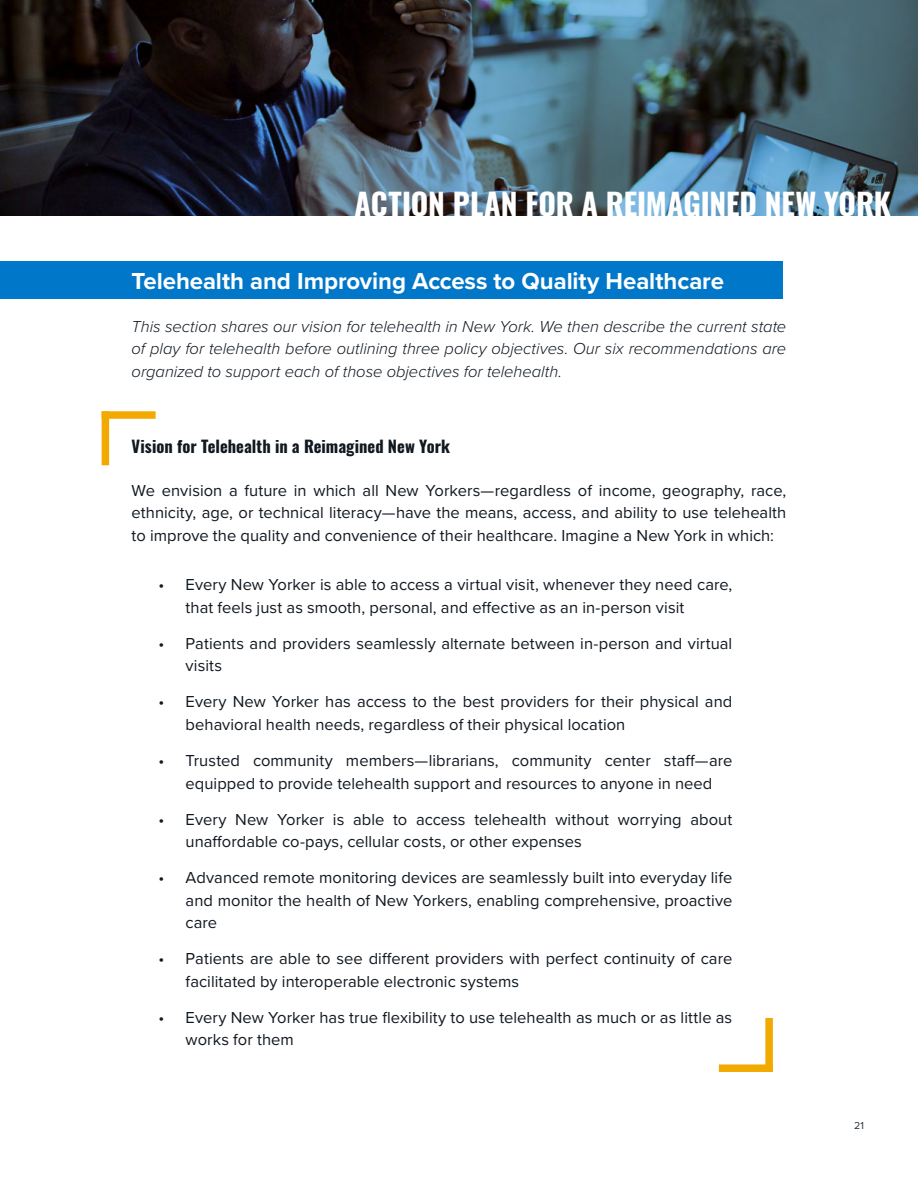
<style>
.page{position:relative;width:918px;height:1188px;background:#fff}
.page>*{position:absolute;margin:0;border:0;box-sizing:border-box;transform-origin:0 0}
.t1{font:700 30px "Oswald";letter-spacing:-.005em;color:#fff}
.t2{font:700 24px "Proxima Nova";letter-spacing:-.005em;color:#fff}
.t3{font:16.5px/22.5px "Proxima Nova";letter-spacing:.005em;color:#101820}
.t4{font:italic 300 16.5px/22.5px "Proxima Nova";color:#101820;text-align:justify}
.t5{font:700 16.5px "Oswald";color:#101820}
.t6{font:10.5px "Proxima Nova";color:#263238}
</style>
<div class="page">
<div style="left:0;top:261px;width:783px;height:37px;background:#0077c8"></div>
<img style="left:0;top:0;width:918px;height:216px">
<div style="left:102px;top:411px;width:54px;height:8px;background:#f2a900"></div>
<div style="left:102px;top:411px;width:7px;height:54px;background:#f2a900"></div>
<div style="left:719px;top:1064px;width:54px;height:8px;background:#f2a900"></div>
<div style="left:765px;top:1018px;width:8px;height:54px;background:#f2a900"></div>
<h1 class="t1" style="left:355px;top:188px;width:538px">ACTION PLAN FOR A REIMAGINED NEW YORK</h1>
<h2 class="t2" style="left:132px;top:263px;width:594px">Telehealth and Improving Access to Quality Healthcare</h2>
<p class="t4" style="left:132px;top:314px;width:656px">This section shares our vision for telehealth in New York. We then describe the current state of play for telehealth before outlining three policy objectives. Our six recommendations are organized to support each of those objectives for telehealth.</p>
<p class="t5" style="left:132px;top:438px;width:320px">Vision for Telehealth in a Reimagined New York</p>
<p class="t3" style="left:132px;top:478px;width:656px;text-align:justify">We envision a future in which all New Yorkers—regardless of income, geography, race, ethnicity, age, or technical literacy—have the means, access, and ability to use telehealth to improve the quality and convenience of their healthcare. Imagine a New York in which:</p>
<p class="t3" style="left:186px;top:573px;width:548px;text-indent:-27px">• Every New Yorker is able to access a virtual visit, whenever they need care, that feels just as smooth, personal, and effective as an in-person visit</p>
<p class="t3" style="left:186px;top:632px;width:548px;text-indent:-27px">• Patients and providers seamlessly alternate between in-person and virtual visits</p>
<p class="t3" style="left:186px;top:690px;width:548px;text-indent:-27px">• Every New Yorker has access to the best providers for their physical and behavioral health needs, regardless of their physical location</p>
<p class="t3" style="left:159px;top:749px;width:575px;text-align:center">• Trusted community members—librarians, community center staff—are equipped to provide telehealth support and resources to anyone in need</p>
<p class="t3" style="left:186px;top:807px;width:548px;text-indent:-27px">• Every New Yorker is able to access telehealth without worrying about unaffordable co-pays, cellular costs, or other expenses</p>
<p class="t3" style="left:186px;top:866px;width:548px;text-align:justify;text-indent:-27px">• Advanced remote monitoring devices are seamlessly built into everyday life and monitor the health of New Yorkers, enabling comprehensive, proactive care</p>
<p class="t3" style="left:186px;top:947px;width:548px;text-indent:-27px">• Patients are able to see different providers with perfect continuity of care facilitated by interoperable electronic systems</p>
<p class="t3" style="left:186px;top:1005px;width:548px;text-indent:-27px">• Every New Yorker has true flexibility to use telehealth as much or as little as works for them</p>
<p class="t6" style="left:854px;top:1118px;width:11px">21</p>
</div>
